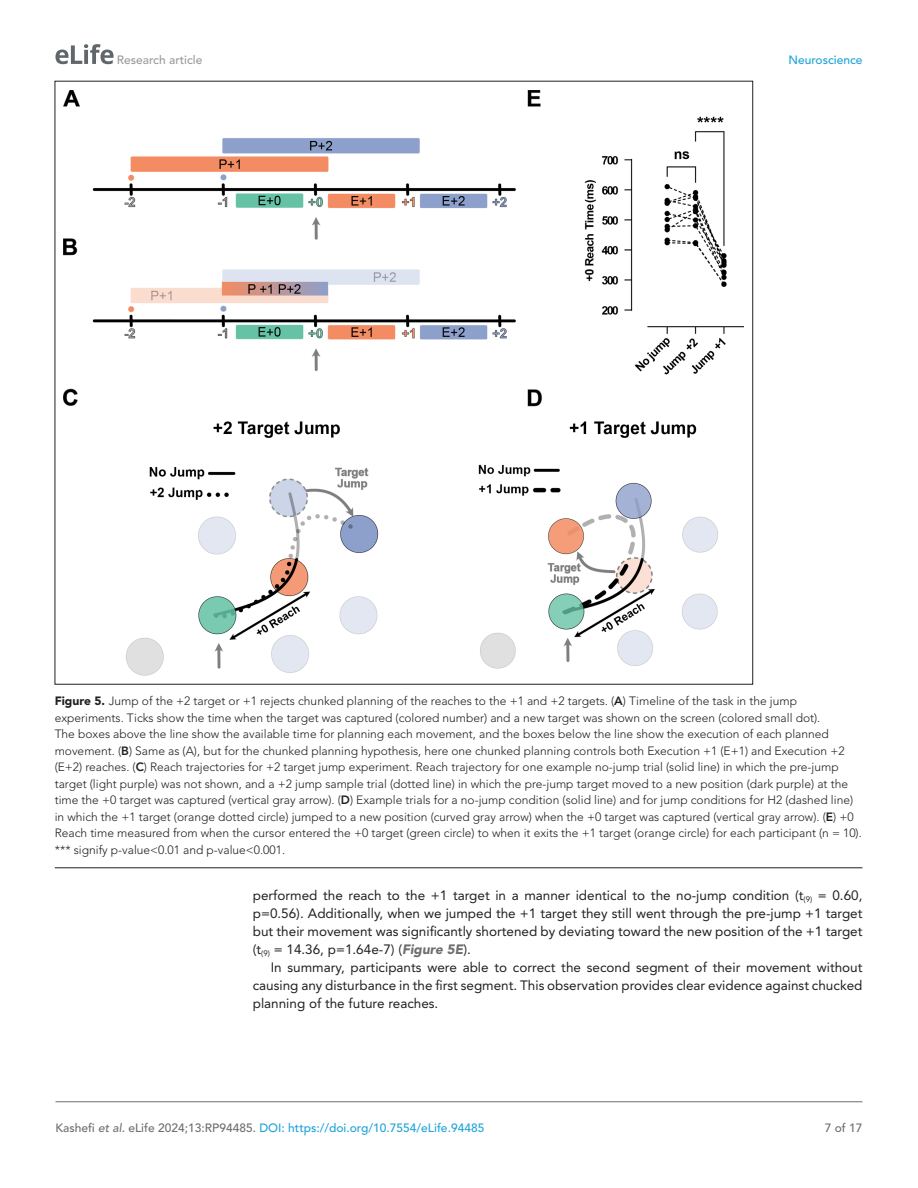
<style>
.page{position:relative;width:918px;height:1188px;background:#fff}
.page>*{position:absolute;margin:0;border:0;box-sizing:border-box;transform-origin:0 0}
.t1{font:13.5px/18px "Avenir LT Std";color:#231f20;text-align:justify}
.t2{font:300 12px/16.5px "Avenir LT Std";color:#231f20}
.t3{font:500 12px "Avenir LT Std";color:#1ea4d7}
.t4{font:500 12px "Avenir LT Std";color:#9a9a9a}
.t5{font:500 12px "Avenir LT Std";color:#6e6e70}
.s1{font-weight:900}
.s2{font-weight:800}
.s3{font-weight:900;font-style:italic;color:#6e6e70}
.s4{color:#6e6e70}
.s5{font-style:italic;color:#6e6e70}
</style>
<div class="page">
<svg style="left:55px;top:44px;width:59px;height:20px"></svg>
<hr style="left:56px;top:1101px;width:806px;height:1px;background:#6e6e70">
<hr style="left:55px;top:867px;width:807px;height:1px;background:#231f20">
<img style="left:64px;top:90px;width:680px;height:585px">
<p class="t4" style="left:117px;top:53px;width:87px">Research article</p>
<p class="t3" style="left:788px;top:53px;width:76px">Neuroscience</p>
<p class="t2" style="left:55px;top:693px;width:809px"><span class="s1">Figure 5.</span> Jump of the +2 target or +1 rejects chunked planning of the reaches to the +1 and +2 targets. (<span class="s2">A</span>) Timeline of the task in the jump experiments. Ticks show the time when the target was captured (colored number) and a new target was shown on the screen (colored small dot).<br>The boxes above the line show the available time for planning each movement, and the boxes below the line show the execution of each planned movement. (<span class="s2">B</span>) Same as (A), but for the chunked planning hypothesis, here one chunked planning controls both Execution +1 (E+1) and Execution +2 (E+2) reaches. (<span class="s2">C</span>) Reach trajectories for +2 target jump experiment. Reach trajectory for one example no-jump trial (solid line) in which the pre-jump target (light purple) was not shown, and a +2 jump sample trial (dotted line) in which the pre-jump target moved to a new position (dark purple) at the time the +0 target was captured (vertical gray arrow). (<span class="s2">D</span>) Example trials for a no-jump condition (solid line) and for jump conditions for H2 (dashed line) in which the +1 target (orange dotted circle) jumped to a new position (curved gray arrow) when the +0 target was captured (vertical gray arrow). (<span class="s2">E</span>) +0<br>Reach time measured from when the cursor entered the +0 target (green circle) to when it exits the +1 target (orange circle) for each participant (n = 10). *** signify p-value&lt;0.01 and p-value&lt;0.001.</p>
<p class="t1" style="left:253px;top:887px;width:611px">performed the reach to the +1 target in a manner identical to the no-jump condition (t<sub>(9)</sub> = 0.60, p=0.56). Additionally, when we jumped the +1 target they still went through the pre-jump +1 target but their movement was significantly shortened by deviating toward the new position of the +1 target (t<sub>(9)</sub> = 14.36, p=1.64e-7) (<span class="s3">Figure 5E</span>).</p>
<p class="t1" style="left:253px;top:959px;width:611px;text-indent:18px">In summary, participants were able to correct the second segment of their movement without causing any disturbance in the first segment. This observation provides clear evidence against chucked planning of the future reaches.</p>
<p class="t3" style="left:56px;top:1121px;width:430px"><span class="s4">Kashefi</span> <span class="s5">et al</span><span class="s4">. eLife 2024;13:RP94485.</span> DOI: https://doi.org/10.7554/eLife.94485</p>
<p class="t5" style="left:825px;top:1121px;width:39px">7 of 17</p>
</div>
